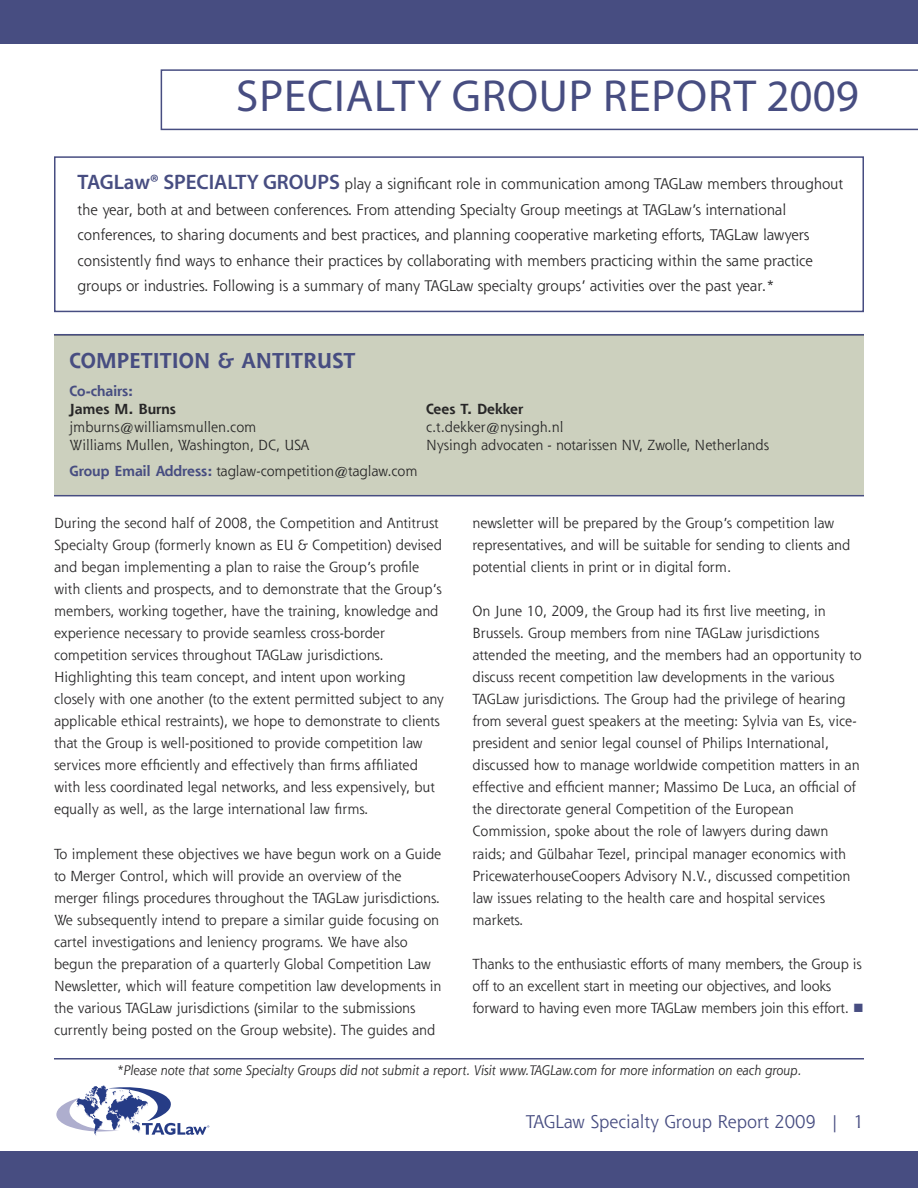
<style>
.page{position:relative;width:918px;height:1188px;background:#fff}
.page>*{position:absolute;margin:0;border:0;box-sizing:border-box;transform-origin:0 0}
.t1{font:45px "Myriad Pro";letter-spacing:.02em;color:#474d81}
.t2{font:700 21px "Shannon Std";color:#474d81}
.t3{font:18px "Shannon Std";color:#474d81}
.t4{font:15px/25.5px "Shannon Std";letter-spacing:-.005em;color:#272627}
.t5{font:14.25px/22px "Shannon Std";color:#272627}
.t6{font:700 14.25px "Shannon Std";color:#272627}
.t7{font:700 14.25px "Shannon Std";color:#474d81}
.t8{font:italic 13.5px "Shannon Std";color:#272627}
.s1{font-family:"Myriad Pro";font-weight:600;font-size:21px;color:#474d81}
.s2{font-weight:700;color:#474d81}
</style>
<div class="page">
<div style="left:0;top:0;width:918px;height:44px;background:#474d81"></div>
<div style="left:0;top:1151px;width:918px;height:37px;background:#474d81"></div>
<svg style="left:161px;top:69px;width:757px;height:61px"></svg>
<svg style="left:56px;top:1086px;width:153px;height:50px"></svg>
<div style="left:54px;top:156px;width:810px;height:156px;border:2px solid #474d81"></div>
<hr style="left:54px;top:334px;width:810px;height:1px;background:#474d81">
<div style="left:54px;top:335px;width:810px;height:160px;background:#ccd0be"></div>
<hr style="left:54px;top:495px;width:810px;height:1px;background:#474d81">
<hr style="left:54px;top:1058px;width:810px;height:2px;background:#474d81">
<h1 class="t1" style="left:236px;top:79px;width:624px">SPECIALTY GROUP REPORT 2009</h1>
<p class="t4" style="left:78px;top:173px;width:767px"><span class="s1">TAGLaw® SPECIALTY GROUPS</span> play a significant role in communication among TAGLaw members throughout the year, both at and between conferences. From attending Specialty Group meetings at TAGLaw’s international conferences, to sharing documents and best practices, and planning cooperative marketing efforts, TAGLaw lawyers consistently find ways to enhance their practices by collaborating with members practicing within the same practice groups or industries. Following is a summary of many TAGLaw specialty groups’ activities over the past year.*</p>
<h2 class="t2" style="left:70px;top:353px;width:287px">COMPETITION &amp; ANTITRUST</h2>
<p class="t7" style="left:70px;top:386px;width:65px">Co-chairs:</p>
<p class="t6" style="left:70px;top:404px;width:108px">James M. Burns</p>
<p class="t6" style="left:426px;top:404px;width:99px">Cees T. Dekker</p>
<p class="t5" style="left:70px;top:418px;width:188px">jmburns@williamsmullen.com</p>
<p class="t5" style="left:426px;top:418px;width:139px">c.t.dekker@nysingh.nl</p>
<p class="t5" style="left:70px;top:436px;width:241px">Williams Mullen, Washington, DC, USA</p>
<p class="t5" style="left:426px;top:436px;width:344px">Nysingh advocaten - notarissen NV, Zwolle, Netherlands</p>
<p class="t5" style="left:70px;top:462px;width:350px"><span class="s2">Group Email Address:</span> taglaw-competition@taglaw.com</p>
<p class="t5" style="left:54px;top:513px;width:392px">During the second half of 2008, the Competition and Antitrust Specialty Group (formerly known as EU &amp; Competition) devised and began implementing a plan to raise the Group’s profile with clients and prospects, and to demonstrate that the Group’s members, working together, have the training, knowledge and experience necessary to provide seamless cross-border competition services throughout TAGLaw jurisdictions.<br>Highlighting this team concept, and intent upon working closely with one another (to the extent permitted subject to any applicable ethical restraints), we hope to demonstrate to clients that the Group is well-positioned to provide competition law services more efficiently and effectively than firms affiliated with less coordinated legal networks, and less expensively, but equally as well, as the large international law firms.</p>
<p class="t5" style="left:54px;top:844px;width:389px">To implement these objectives we have begun work on a Guide to Merger Control, which will provide an overview of the merger filings procedures throughout the TAGLaw jurisdictions.<br>We subsequently intend to prepare a similar guide focusing on cartel investigations and leniency programs. We have also begun the preparation of a quarterly Global Competition Law Newsletter, which will feature competition law developments in the various TAGLaw jurisdictions (similar to the submissions currently being posted on the Group website). The guides and</p>
<p class="t5" style="left:473px;top:513px;width:379px">newsletter will be prepared by the Group’s competition law representatives, and will be suitable for sending to clients and potential clients in print or in digital form.</p>
<p class="t5" style="left:472px;top:601px;width:391px">On June 10, 2009, the Group had its first live meeting, in Brussels. Group members from nine TAGLaw jurisdictions attended the meeting, and the members had an opportunity to discuss recent competition law developments in the various TAGLaw jurisdictions. The Group had the privilege of hearing from several guest speakers at the meeting: Sylvia van Es, vice&shy;president and senior legal counsel of Philips International, discussed how to manage worldwide competition matters in an effective and efficient manner; Massimo De Luca, an official of the directorate general Competition of the European Commission, spoke about the role of lawyers during dawn raids; and Gülbahar Tezel, principal manager economics with PricewaterhouseCoopers Advisory N.V., discussed competition law issues relating to the health care and hospital services markets.</p>
<p class="t5" style="left:472px;top:954px;width:391px">Thanks to the enthusiastic efforts of many members, the Group is off to an excellent start in meeting our objectives, and looks forward to having even more TAGLaw members join this effort.</p>
<p class="t8" style="left:116px;top:1066px;width:687px">*Please note that some Specialty Groups did not submit a report. Visit www.TAGLaw.com for more information on each group.</p>
<p class="t3" style="left:526px;top:1115px;width:339px">TAGLaw Specialty Group Report 2009 | 1</p>
</div>
